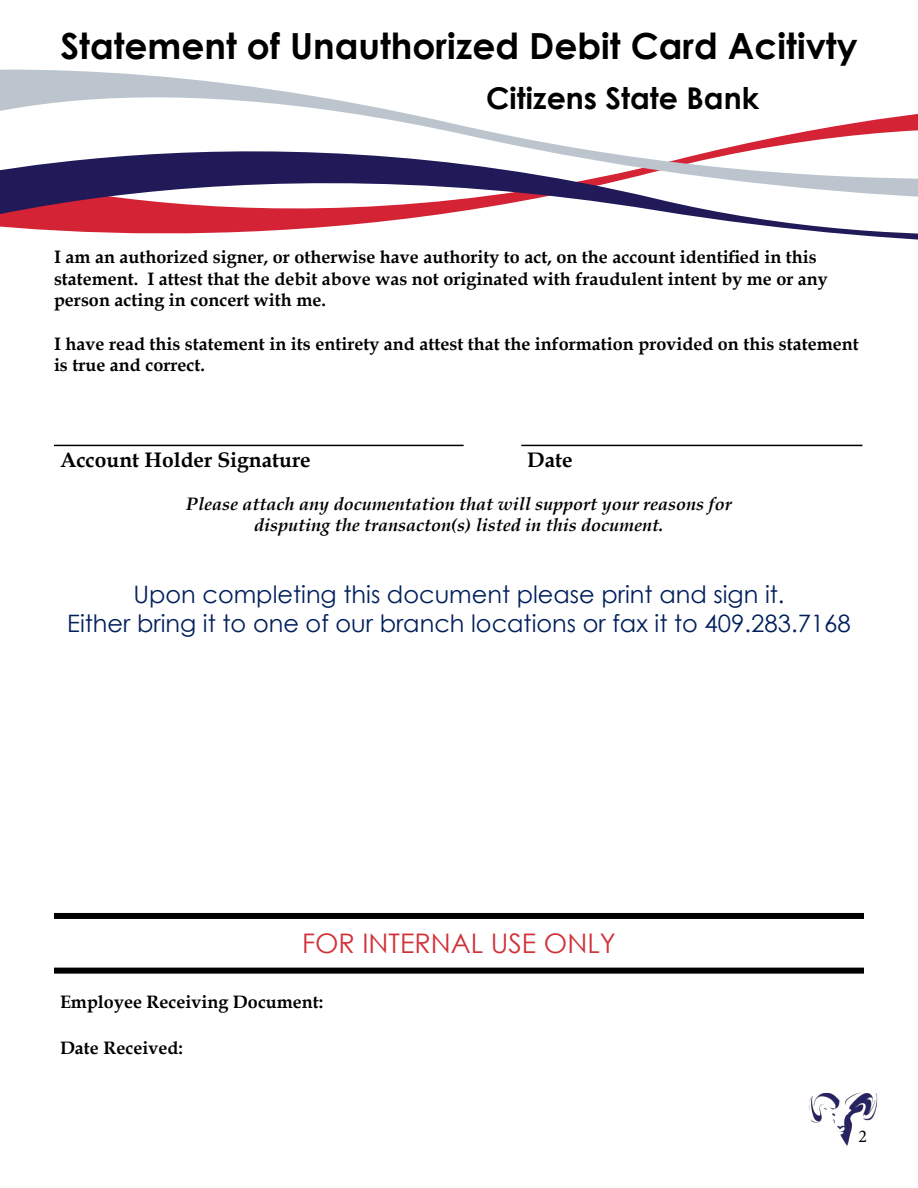
<style>
.page{position:relative;width:918px;height:1188px;background:#fff}
.page>*{position:absolute;margin:0;border:0;box-sizing:border-box;transform-origin:0 0}
.t1{font:700 36px "Century Gothic";color:#000}
.t2{font:700 30px "Century Gothic";color:#000}
.t3{font:27px "Century Gothic";color:#d13239}
.t4{font:24px/28.8px "Century Gothic";color:#001f5b;text-align:center}
.t5{font:700 21px "Book Antiqua";color:#000}
.t6{font:700 18px/21.6px "Book Antiqua";color:#000}
.t7{font:italic 700 18px/21.6px "Book Antiqua";color:#000;text-align:center}
.t8{font:18px "Minion Pro";color:#000}
</style>
<div class="page">
<svg style="left:0;top:70px;width:324px;height:28px;fill:#bcc5ce"></svg>
<svg style="left:0;top:98px;width:918px;height:142px"></svg>
<img style="left:809px;top:1092px;width:69px;height:54px">
<hr style="left:54px;top:445px;width:410px;height:1px;background:#000">
<hr style="left:521px;top:445px;width:341px;height:1px;background:#000">
<div style="left:54px;top:913px;width:810px;height:6px;background:#000"></div>
<div style="left:54px;top:968px;width:810px;height:6px;background:#000"></div>
<h1 class="t1" style="left:61px;top:18px;width:799px">Statement of Unauthorized Debit Card Acitivty</h1>
<h2 class="t2" style="left:486px;top:75px;width:275px">Citizens State Bank</h2>
<p class="t6" style="left:54px;top:246px;width:775px">I am an authorized signer, or otherwise have authority to act, on the account identified in this statement. I attest that the debit above was not originated with fraudulent intent by me or any person acting in concert with me.</p>
<p class="t6" style="left:54px;top:333px;width:806px">I have read this statement in its entirety and attest that the information provided on this statement is true and correct.</p>
<p class="t5" style="left:60px;top:445px;width:252px">Account Holder Signature</p>
<p class="t5" style="left:527px;top:445px;width:47px">Date</p>
<p class="t7" style="left:186px;top:493px;width:547px">Please attach any documentation that will support your reasons for disputing the transacton(s) listed in this document.</p>
<h3 class="t4" style="left:67px;top:580px;width:785px">Upon completing this document please print and sign it.<br>Either bring it to one of our branch locations or fax it to 409.283.7168</h3>
<h3 class="t3" style="left:302px;top:925px;width:315px">FOR INTERNAL USE ONLY</h3>
<p class="t6" style="left:60px;top:991px;width:265px">Employee Receiving Document:</p>
<p class="t6" style="left:60px;top:1037px;width:124px">Date Received:</p>
<p class="t8" style="left:859px;top:1124px;width:10px">2</p>
</div>
